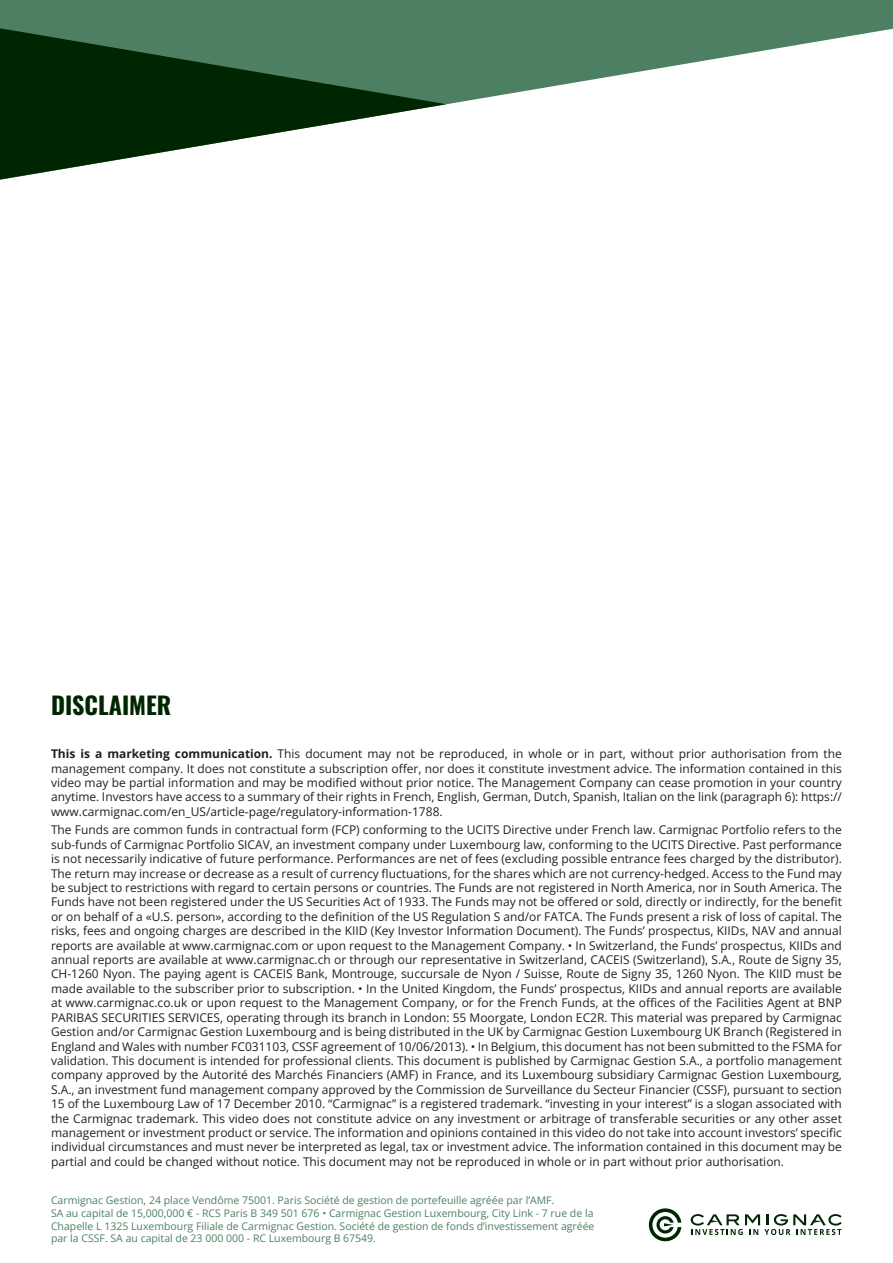
<style>
.page{position:relative;width:893px;height:1263px;background:#fff}
.page>*{position:absolute;margin:0;border:0;box-sizing:border-box;transform-origin:0 0}
.t1{font:24px "Oswald";color:#002501}
.t2{font:12px/14.4px "Open Sans";color:#231f20;text-align:justify}
.t3{font:10.5px/12.6px "Open Sans";color:#4d8062}
.s1{font-weight:700}
</style>
<div class="page">
<svg style="left:0;top:0;width:893px;height:105px;fill:#4d8062"></svg>
<svg style="left:0;top:28px;width:446px;height:152px"></svg>
<svg style="left:649px;top:1208px;width:32px;height:33px"></svg>
<svg style="left:691px;top:1214px;width:151px;height:21px"></svg>
<p class="t1" style="left:51px;top:684px;width:122px">DISCLAIMER</p>
<p class="t2" style="left:51px;top:746px;width:792px"><span class="s1">This is a marketing communication.</span> This document may not be reproduced, in whole or in part, without prior authorisation from the management company. It does not constitute a subscription offer, nor does it constitute investment advice. The information contained in this video may be partial information and may be modified without prior notice. The Management Company can cease promotion in your country anytime. Investors have access to a summary of their rights in French, English, German, Dutch, Spanish, Italian on the link (paragraph 6): https:// www.carmignac.com/en_US/article-page/regulatory-information-1788.</p>
<p class="t2" style="left:51px;top:823px;width:792px">The Funds are common funds in contractual form (FCP) conforming to the UCITS Directive under French law. Carmignac Portfolio refers to the sub-funds of Carmignac Portfolio SICAV, an investment company under Luxembourg law, conforming to the UCITS Directive. Past performance is not necessarily indicative of future performance. Performances are net of fees (excluding possible entrance fees charged by the distributor).<br>The return may increase or decrease as a result of currency fluctuations, for the shares which are not currency-hedged. Access to the Fund may be subject to restrictions with regard to certain persons or countries. The Funds are not registered in North America, nor in South America. The Funds have not been registered under the US Securities Act of 1933. The Funds may not be offered or sold, directly or indirectly, for the benefit or on behalf of a «U.S. person», according to the definition of the US Regulation S and/or FATCA. The Funds present a risk of loss of capital. The risks, fees and ongoing charges are described in the KIID (Key Investor Information Document). The Funds’ prospectus, KIIDs, NAV and annual reports are available at www.carmignac.com or upon request to the Management Company. • In Switzerland, the Funds’ prospectus, KIIDs and annual reports are available at www.carmignac.ch or through our representative in Switzerland, CACEIS (Switzerland), S.A., Route de Signy 35, CH-1260 Nyon. The paying agent is CACEIS Bank, Montrouge, succursale de Nyon / Suisse, Route de Signy 35, 1260 Nyon. The KIID must be made available to the subscriber prior to subscription. • In the United Kingdom, the Funds’ prospectus, KIIDs and annual reports are available at www.carmignac.co.uk or upon request to the Management Company, or for the French Funds, at the offices of the Facilities Agent at BNP PARIBAS SECURITIES SERVICES, operating through its branch in London: 55 Moorgate, London EC2R. This material was prepared by Carmignac Gestion and/or Carmignac Gestion Luxembourg and is being distributed in the UK by Carmignac Gestion Luxembourg UK Branch (Registered in England and Wales with number FC031103, CSSF agreement of 10/06/2013). • In Belgium, this document has not been submitted to the FSMA for validation. This document is intended for professional clients. This document is published by Carmignac Gestion S.A., a portfolio management company approved by the Autorité des Marchés Financiers (AMF) in France, and its Luxembourg subsidiary Carmignac Gestion Luxembourg, S.A., an investment fund management company approved by the Commission de Surveillance du Secteur Financier (CSSF), pursuant to section 15 of the Luxembourg Law of 17 December 2010. “Carmignac” is a registered trademark. “investing in your interest” is a slogan associated with the Carmignac trademark. This video does not constitute advice on any investment or arbitrage of transferable securities or any other asset management or investment product or service. The information and opinions contained in this video do not take into account investors’ specific individual circumstances and must never be interpreted as legal, tax or investment advice. The information contained in this document may be partial and could be changed without notice. This document may not be reproduced in whole or in part without prior authorisation.</p>
<p class="t3" style="left:51px;top:1194px;width:545px">Carmignac Gestion, 24 place Vendôme 75001. Paris Société de gestion de portefeuille agréée par l’AMF.<br>SA au capital de 15,000,000 € - RCS Paris B 349 501 676 • Carmignac Gestion Luxembourg, City Link - 7 rue de la Chapelle L 1325 Luxembourg Filiale de Carmignac Gestion. Société de gestion de fonds d’investissement agréée par la CSSF. SA au capital de 23 000 000 - RC Luxembourg B 67549.</p>
</div>
